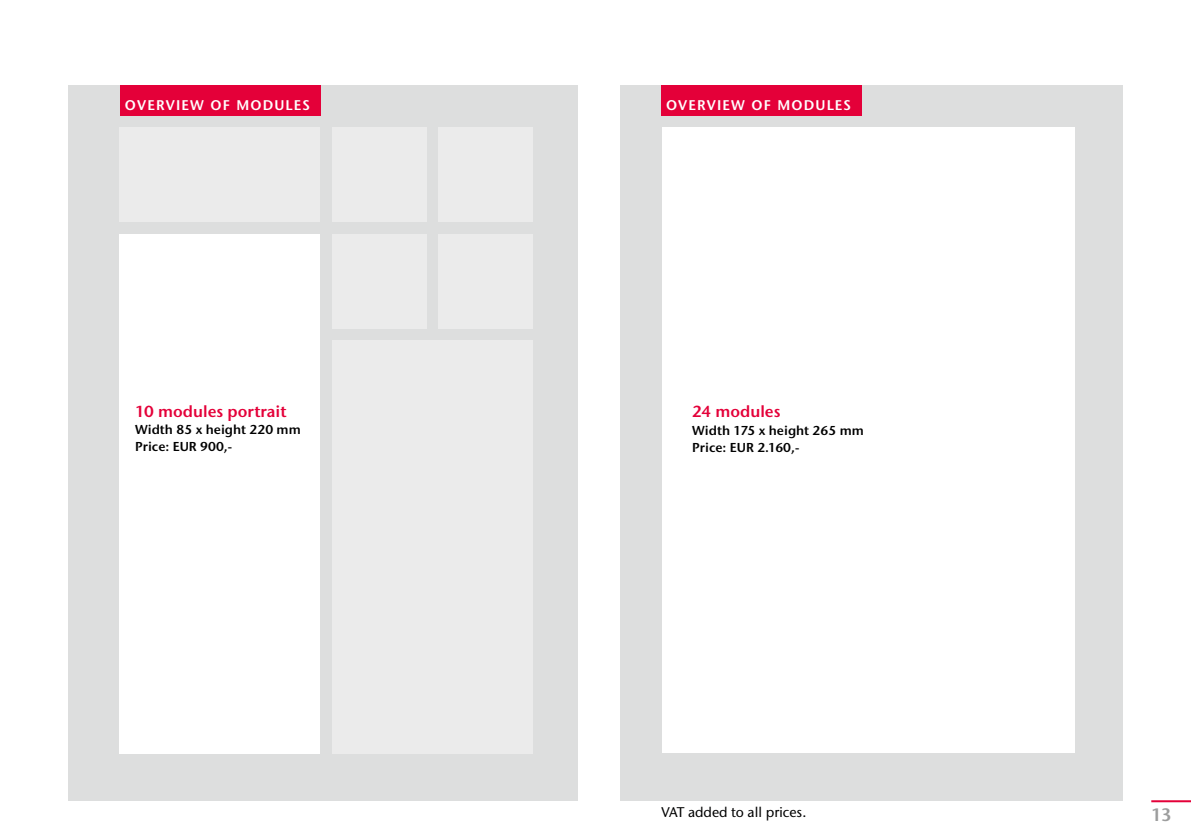
<style>
.page{position:relative;width:1191px;height:840px;background:#fff}
.page>*{position:absolute;margin:0;border:0;box-sizing:border-box;transform-origin:0 0}
.t1{font:600 18px "Stone Sans ITC Std";color:#9c9d9d}
.t2{font:600 16px "Stone Sans ITC Std";color:#e40039}
.t3{font:600 14px "Stone Sans ITC Std";letter-spacing:.08em;color:#fff}
.t4{font:500 14px "Stone Sans ITC Std";color:#000}
.t5{font:600 13px/17.2px "Stone Sans ITC Std";color:#000}
</style>
<div class="page">
<hr style="left:1151px;top:799px;width:40px;height:2px;background:#e40039">
<div style="left:620px;top:85px;width:503px;height:714px;background:#dddede"></div>
<div style="left:662px;top:127px;width:413px;height:625px;background:#fff"></div>
<div style="left:68px;top:85px;width:509px;height:714px;background:#dddede"></div>
<div style="left:119px;top:234px;width:201px;height:519px;background:#fff"></div>
<div style="left:119px;top:128px;width:201px;height:94px;background:#ebebeb"></div>
<div style="left:332px;top:340px;width:200px;height:413px;background:#ebebeb"></div>
<div style="left:438px;top:128px;width:94px;height:94px;background:#ebebeb"></div>
<div style="left:332px;top:128px;width:94px;height:94px;background:#ebebeb"></div>
<div style="left:438px;top:234px;width:94px;height:94px;background:#ebebeb"></div>
<div style="left:332px;top:234px;width:94px;height:94px;background:#ebebeb"></div>
<div style="left:661px;top:85px;width:201px;height:31px;background:#e40039"></div>
<div style="left:120px;top:85px;width:201px;height:31px;background:#e40039"></div>
<p class="t3" style="left:125px;top:96px;width:187px">OVERVIEW OF MODULES</p>
<p class="t3" style="left:666px;top:96px;width:187px">OVERVIEW OF MODULES</p>
<p class="t2" style="left:135px;top:401px;width:153px">10 modules portrait</p>
<p class="t5" style="left:135px;top:420px;width:167px">Width 85 x height 220 mm<br>Price: EUR 900,-</p>
<p class="t2" style="left:692px;top:401px;width:90px">24 modules</p>
<p class="t5" style="left:692px;top:421px;width:173px">Width 175 x height 265 mm<br>Price: EUR 2.160,-</p>
<p class="t4" style="left:661px;top:803px;width:146px">VAT added to all prices.</p>
<h1 class="t1" style="left:1151px;top:803px;width:22px">13</h1>
</div>
